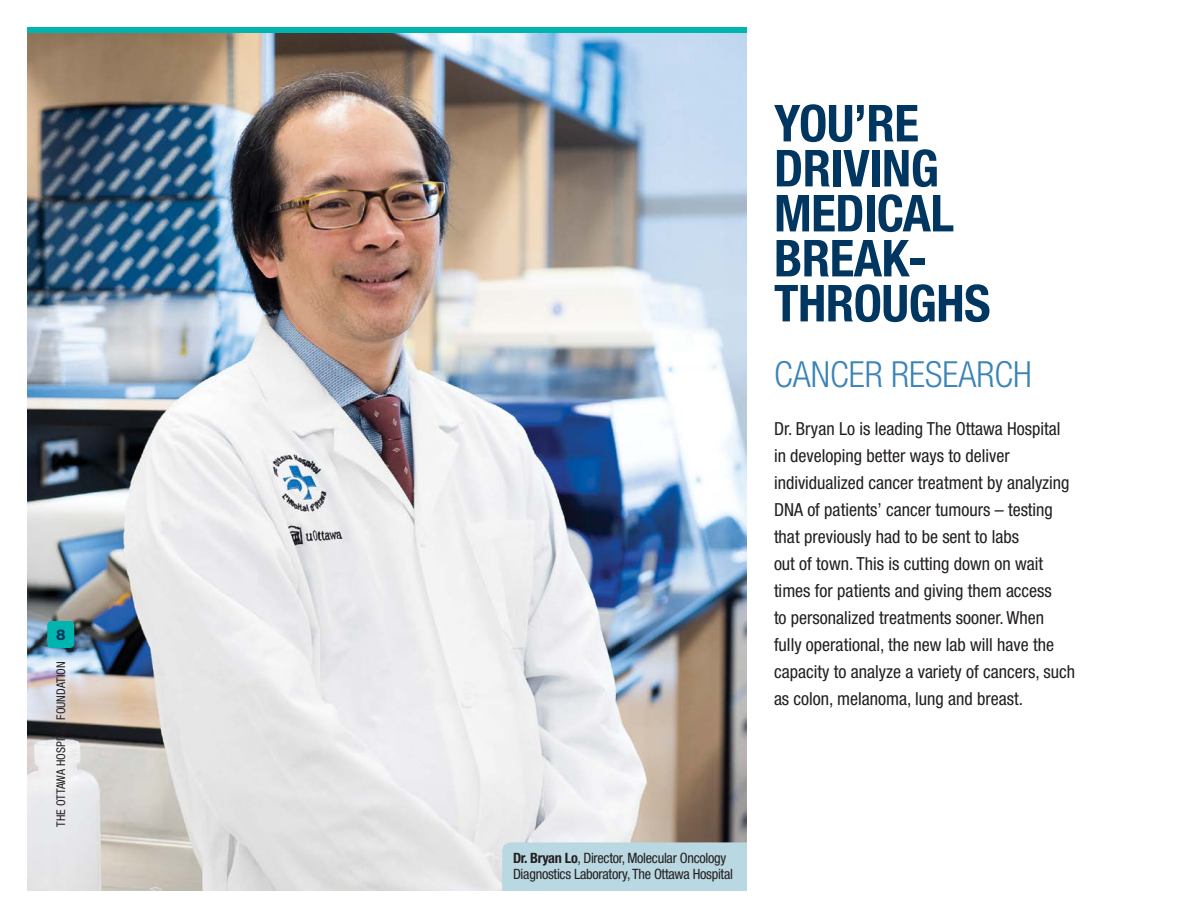
<style>
.page{position:relative;width:1188px;height:918px;background:#fff}
.page>*{position:absolute;margin:0;border:0;box-sizing:border-box;transform-origin:0 0}
.t1{font:700 condensed 51px/45px "Helvetica Neue LT Std";letter-spacing:-.01em;color:#003660}
.t2{font:300 condensed 36px "Helvetica Neue LT Std";color:#3a84b6}
.Body_-_intro{font:condensed 18px/27px "Helvetica Neue LT Std";color:#231f20}
.t3{font:800 15px "Helvetica Neue LT Std";color:#003660}
.t4{font:condensed 14.25px/15.8px "Helvetica Neue LT Std";letter-spacing:-.02em;color:#231f20}
.t5{font:condensed 12px "Helvetica Neue LT Std";color:#231f20}
.s1{font-weight:700}
</style>
<div class="page">
<img style="left:27px;top:32px;width:720px;height:859px">
<div style="left:27px;top:27px;width:720px;height:5px;background:#00b5af"></div>
<div style="left:502px;top:842px;width:245px;height:49px;background:#bad8e1"></div>
<div style="left:47px;top:621px;width:27px;height:27px;background:#00b5af;border-radius:4px"></div>
<p class="t3" style="left:56px;top:626px;width:11px">8</p>
<p class="t5" style="left:54px;top:827px;width:167px;rotate:-90deg">THE OTTAWA HOSPITAL FOUNDATION</p>
<h2 class="t1" style="left:774px;top:100px;width:218px">YOU’RE<br>DRIVING<br>MEDICAL<br>BREAK-<br>THROUGHS</h2>
<h3 class="t2" style="left:774px;top:354px;width:259px">CANCER RESEARCH</h3>
<p class="Body_-_intro" style="left:774px;top:415px;width:303px">Dr. Bryan Lo is leading The Ottawa Hospital in developing better ways to deliver individualized cancer treatment by analyzing DNA of patients’ cancer tumours – testing that previously had to be sent to labs<br>out of town. This is cutting down on wait times for patients and giving them access<br>to personalized treatments sooner. When fully operational, the new lab will have the capacity to analyze a variety of cancers, such as colon, melanoma, lung and breast.</p>
<p class="t4" style="left:513px;top:850px;width:221px"><span class="s1">Dr. Bryan Lo</span>, Director, Molecular Oncology<br>Diagnostics Laboratory, The Ottawa Hospital</p>
</div>
